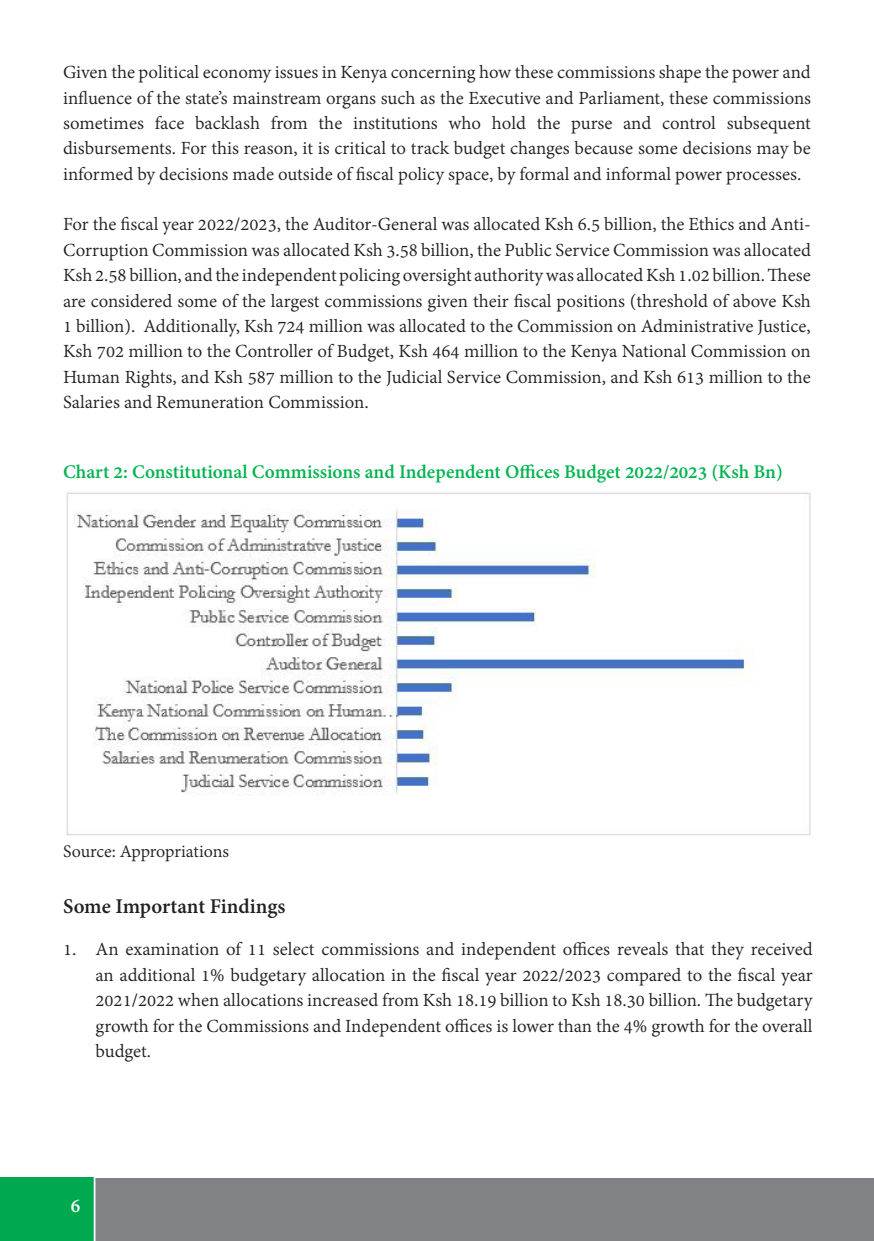
<style>
.page{position:relative;width:874px;height:1241px;background:#fff}
.page>*{position:absolute;margin:0;border:0;box-sizing:border-box;transform-origin:0 0}
.t1{font:700 22.75px "Adobe Gurmukhi";color:#231f20}
.t2{font:700 21px "Adobe Gurmukhi";color:#00b44f}
.t3{font:700 21px "Adobe Gurmukhi";color:#fff}
.t4{font:20.12px/25.4px "Adobe Gurmukhi";color:#231f20;text-align:justify}
.t5{font:19.25px "Adobe Gurmukhi";letter-spacing:-.01em;color:#231f20}
</style>
<div class="page">
<div style="left:0;top:1177px;width:873px;height:63px;background:#808285"></div>
<div style="left:0;top:1177px;width:94px;height:63px;background:#00a850"></div>
<hr style="left:94px;top:1166px;width:1px;height:74px;background:#fff">
<img style="left:66px;top:492px;width:744px;height:344px">
<p class="t4" style="left:63px;top:60px;width:749px">Given the political economy issues in Kenya concerning how these commissions shape the power and influence of the state’s mainstream organs such as the Executive and Parliament, these commissions sometimes face backlash from the institutions who hold the purse and control subsequent disbursements. For this reason, it is critical to track budget changes because some decisions may be informed by decisions made outside of fiscal policy space, by formal and informal power processes.</p>
<p class="t4" style="left:63px;top:212px;width:749px">For the fiscal year 2022/2023, the Auditor-General was allocated Ksh 6.5 billion, the Ethics and Anti-Corruption Commission was allocated Ksh 3.58 billion, the Public Service Commission was allocated Ksh 2.58 billion, and the independent policing oversight authority was allocated Ksh 1.02 billion. These are considered some of the largest commissions given their fiscal positions (threshold of above Ksh 1 billion). Additionally, Ksh 724 million was allocated to the Commission on Administrative Justice, Ksh 702 million to the Controller of Budget, Ksh 464 million to the Kenya National Commission on Human Rights, and Ksh 587 million to the Judicial Service Commission, and Ksh 613 million to the Salaries and Remuneration Commission.</p>
<p class="t2" style="left:63px;top:460px;width:721px">Chart 2: Constitutional Commissions and Independent Offices Budget 2022/2023 (Ksh Bn)</p>
<p class="t5" style="left:63px;top:840px;width:167px">Source: Appropriations</p>
<p class="t1" style="left:63px;top:893px;width:224px">Some Important Findings</p>
<p class="t4" style="left:95px;top:937px;width:718px">An examination of 11 select commissions and independent offices reveals that they received an additional 1% budgetary allocation in the fiscal year 2022/2023 compared to the fiscal year 2021/2022 when allocations increased from Ksh 18.19 billion to Ksh 18.30 billion. The budgetary growth for the Commissions and Independent offices is lower than the 4% growth for the overall budget.</p>
<p class="t4" style="left:63px;top:937px;width:15px">1.</p>
<p class="t3" style="left:71px;top:1194px;width:11px">6</p>
</div>
